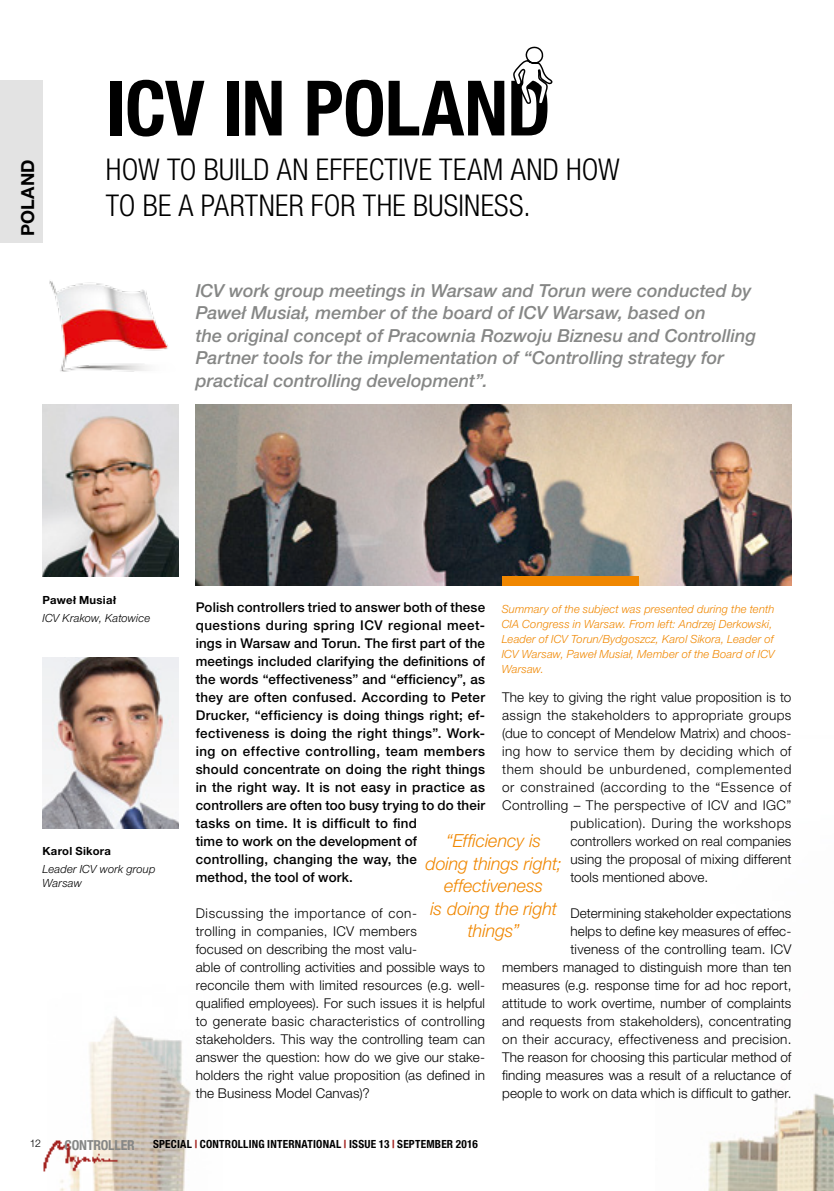
<style>
.page{position:relative;width:834px;height:1191px;background:#fff}
.page>*{position:absolute;margin:0;border:0;box-sizing:border-box;transform-origin:0 0}
.t1{font:700 condensed 76.5px "Helvetica Neue LT Std";letter-spacing:-.015em;color:#000}
.t2{font:300 condensed 30px/36px "Helvetica Neue LT Std";letter-spacing:.01em;color:#000}
.t3{font:italic 500 18px/22.5px "Helvetica Neue LT Pro";color:#868786}
.t4{font:italic 300 18px/22.5px "Helvetica Neue LT Std";letter-spacing:-.005em;color:#f08700;text-align:center}
.t5{font:700 18px "Helvetica Neue LT Pro";letter-spacing:.005em;color:#000}
.t6{font:700 condensed 13.8px "Helvetica Neue LT Std";letter-spacing:-.015em;color:#868786}
.t7{font:300 13.5px/18px "Helvetica Neue LT Pro";letter-spacing:.015em;color:#000}
.t8{font:500 13.5px/18px "Helvetica Neue LT Pro";letter-spacing:.02em;color:#000}
.t9{font:300 13.5px "Helvetica Neue LT Pro";letter-spacing:.045em;color:#000}
.t10{font:300 13.5px "Helvetica Neue LT Pro";letter-spacing:.035em;color:#000}
.t11{font:300 13.5px "Helvetica Neue LT Pro";letter-spacing:.05em;color:#000}
.t12{font:300 13.5px "Helvetica Neue LT Pro";letter-spacing:.04em;color:#000}
.t13{font:italic 300 11.25px/15px "Helvetica Neue LT Pro";letter-spacing:.015em;color:#f08700}
.t14{font:700 condensed 11.25px "Helvetica Neue LT Std";letter-spacing:.02em;color:#000}
.t15{font:italic 300 11.25px/13.5px "Helvetica Neue LT Std";letter-spacing:.01em;color:#000}
.t16{font:700 11.25px "Helvetica Neue LT Std";letter-spacing:.025em;color:#000}
.t17{font:300 10.5px "Helvetica Neue LT Pro";color:#000}
.s1{color:#a3221f}
</style>
<div class="page">
<div style="left:0;top:81px;width:43px;height:162px;background:#e3e3e3"></div>
<img style="left:708px;top:1089px;width:125px;height:102px">
<img style="left:60px;top:1016px;width:131px;height:175px">
<img style="left:49px;top:281px;width:119px;height:91px">
<img style="left:196px;top:405px;width:595px;height:180px">
<img style="left:43px;top:405px;width:136px;height:171px">
<div style="left:502px;top:576px;width:136px;height:9px;background:#f08700"></div>
<svg style="left:513px;top:46px;width:40px;height:59px"></svg>
<img style="left:43px;top:1140px;width:14px;height:32px">
<img style="left:57px;top:1140px;width:62px;height:33px">
<img style="left:43px;top:657px;width:136px;height:171px">
<h1 class="t1" style="left:106px;top:62px;width:446px">ICV IN POLAND</h1>
<h3 class="t5" style="left:17px;top:236px;width:78px;rotate:-90deg">POLAND</h3>
<h2 class="t2" style="left:106px;top:151px;width:515px">HOW TO BUILD AN EFFECTIVE TEAM AND HOW<br>TO BE A PARTNER FOR THE BUSINESS.</h2>
<p class="t3" style="left:196px;top:279px;width:562px">ICV work group meetings in Warsaw and Torun were conducted by Paweł Musiał, member of the board of ICV Warsaw, based on<br>the original concept of Pracownia Rozwoju Biznesu and Controlling Partner tools for the implementation of “Controlling strategy for practical controlling development”.</p>
<p class="t16" style="left:43px;top:593px;width:75px">Paweł Musiał</p>
<p class="t15" style="left:43px;top:610px;width:109px">ICV Krakow, Katowice</p>
<p class="t16" style="left:43px;top:844px;width:70px">Karol Sikora</p>
<p class="t15" style="left:43px;top:862px;width:114px">Leader ICV work group<br>Warsaw</p>
<p class="t8" style="left:196px;top:598px;width:291px">Polish controllers tried to answer both of these questions during spring ICV regional meet&shy;ings in Warsaw and Torun. The first part of the meetings included clarifying the definitions of the words “effectiveness” and “efficiency”, as they are often confused. According to Peter Drucker, “efficiency is doing things right; ef&shy;fectiveness is doing the right things”. Work&shy;ing on effective controlling, team members should concentrate on doing the right things in the right way. It is not easy in practice as controllers are often too busy trying to do their tasks on time. It is difficult to find<br>time to work on the development of controlling, changing the way, the<br>method, the tool of work.</p>
<p class="t7" style="left:196px;top:904px;width:291px">Discussing the importance of con-<br>trolling in companies, ICV members<br>focused on describing the most valu-<br>able of controlling activities and possible ways to reconcile them with limited resources (e.g. well&shy;qualified employees). For such issues it is helpful to generate basic characteristics of controlling stakeholders. This way the controlling team can answer the question: how do we give our stake&shy;holders the right value proposition (as defined in the Business Model Canvas)?</p>
<p class="t13" style="left:501px;top:601px;width:274px">Summary of the subject was presented during the tenth CIA Congress in Warsaw. From left: Andrzej Derkowski, Leader of ICV Torun/Bydgoszcz, Karol Sikora, Leader of ICV Warsaw, Paweł Musiał, Member of the Board of ICV Warsaw.</p>
<p class="t7" style="left:502px;top:688px;width:291px">The key to giving the right value proposition is to</p>
<p class="t7" style="left:502px;top:706px;width:291px">assign the stakeholders to appropriate groups</p>
<p class="t7" style="left:502px;top:724px;width:291px">(due to concept of Mendelow Matrix) and choos-</p>
<p class="t10" style="left:502px;top:743px;width:291px">ing how to service them by deciding which of</p>
<p class="t11" style="left:502px;top:761px;width:291px">them should be unburdened, complemented</p>
<p class="t9" style="left:502px;top:779px;width:291px">or constrained (according to the “Essence of</p>
<p class="t7" style="left:502px;top:796px;width:291px">Controlling – The perspective of ICV and IGC”</p>
<p class="t12" style="left:570px;top:815px;width:222px">publication). During the workshops</p>
<p class="t7" style="left:570px;top:832px;width:222px">controllers worked on real companies</p>
<p class="t7" style="left:570px;top:850px;width:222px">using the proposal of mixing different</p>
<p class="t7" style="left:570px;top:868px;width:139px">tools mentioned above.</p>
<p class="t7" style="left:502px;top:904px;width:291px;text-align:right">Determining stakeholder expectations<br>helps to define key measures of effec-<br>tiveness of the controlling team. ICV<br>members managed to distinguish more than ten measures (e.g. response time for ad hoc report, attitude to work overtime, number of complaints and requests from stakeholders), concentrating on their accuracy, effectiveness and precision.<br>The reason for choosing this particular method of finding measures was a result of a reluctance of people to work on data which is difficult to gather.</p>
<h3 class="t4" style="left:425px;top:829px;width:138px">“Efficiency is doing things right; effectiveness<br>is doing the right things”</h3>
<p class="t17" style="left:30px;top:1137px;width:13px">12</p>
<p class="t6" style="left:65px;top:1136px;width:72px">CONTROLLER</p>
<p class="t14" style="left:153px;top:1137px;width:326px">SPECIAL <span class="s1">|</span> CONTROLLING INTERNATIONAL <span class="s1">|</span> ISSUE 13 <span class="s1">|</span> SEPTEMBER 2016</p>
</div>
